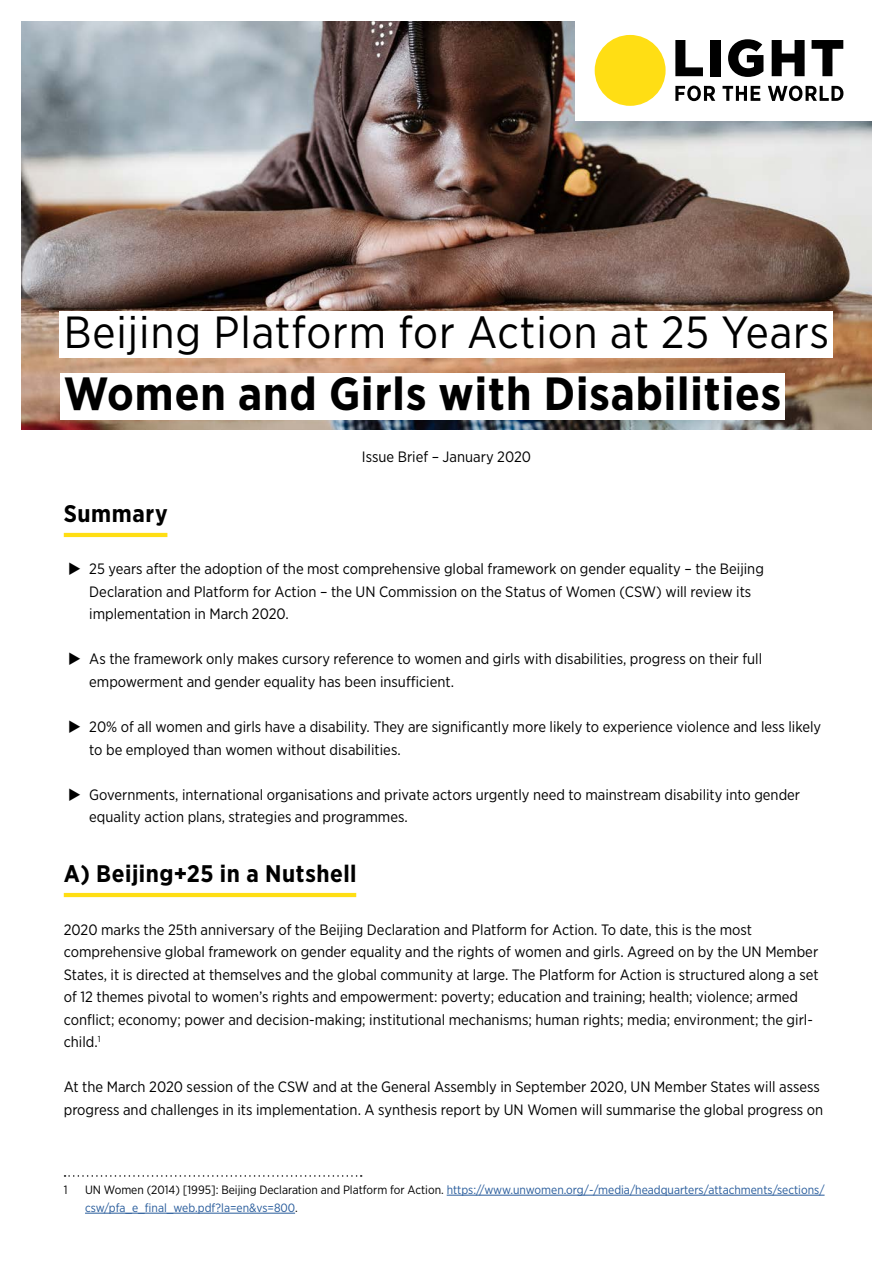
<style>
.page{position:relative;width:893px;height:1263px;background:#fff}
.page>*{position:absolute;margin:0;border:0;box-sizing:border-box;transform-origin:0 0}
.t1{font:700 46.5px "Gotham Narrow";letter-spacing:.02em;color:#000}
.t2{font:45px "Gotham Narrow";letter-spacing:.02em;color:#000}
.t3{font:700 24px "Gotham Narrow";letter-spacing:.025em;color:#000}
.t4{font:15px/22.5px "Gotham Narrow";color:#000}
.t5{font:12px/18px "Gotham Narrow";color:#275b9b}
.t6{font:12px "Gotham Narrow";color:#000}
.s1{color:#000}
</style>
<div class="page">
<img style="left:21px;top:21px;width:851px;height:408px">
<div style="left:60px;top:311px;width:772px;height:47px;background:#fff"></div>
<div style="left:60px;top:373px;width:724px;height:47px;background:#fff"></div>
<hr style="left:64px;top:533px;width:103px;height:4px;background:#ffde14">
<hr style="left:64px;top:893px;width:292px;height:4px;background:#ffde14">
<svg style="left:65px;top:1175px;width:297px;height:2px"></svg>
<hr style="left:447px;top:1195px;width:378px;height:1px;background:#275b9b">
<hr style="left:85px;top:1213px;width:210px;height:1px;background:#275b9b">
<div style="left:575px;top:20px;width:298px;height:100px;background:#fff"></div>
<div style="left:595px;top:35px;width:71px;height:71px;background:#ffde14;border-radius:50%"></div>
<svg style="left:675px;top:40px;width:28px;height:36px"></svg>
<div style="left:710px;top:40px;width:10px;height:36px;background:#000"></div>
<svg style="left:728px;top:39px;width:35px;height:38px"></svg>
<svg style="left:772px;top:40px;width:33px;height:36px"></svg>
<svg style="left:812px;top:40px;width:31px;height:36px"></svg>
<svg style="left:675px;top:86px;width:40px;height:15px"></svg>
<svg style="left:722px;top:86px;width:38px;height:15px"></svg>
<svg style="left:768px;top:86px;width:75px;height:15px"></svg>
<h2 class="t2" style="left:64px;top:305px;width:767px">Beijing Platform for Action at 25 Years</h2>
<h1 class="t1" style="left:64px;top:364px;width:719px">Women and Girls with Disabilities</h1>
<p class="t4" style="left:362px;top:445px;width:171px">Issue Brief – January 2020</p>
<h3 class="t3" style="left:64px;top:498px;width:106px">Summary</h3>
<p class="t4" style="left:89px;top:558px;width:676px">25 years after the adoption of the most comprehensive global framework on gender equality – the Beijing<br>Declaration and Platform for Action – the UN Commission on the Status of Women (CSW) will review its implementation in March 2020.</p>
<p class="t4" style="left:89px;top:648px;width:674px">As the framework only makes cursory reference to women and girls with disabilities, progress on their full empowerment and gender equality has been insufficient.</p>
<p class="t4" style="left:89px;top:715px;width:733px">20% of all women and girls have a disability. They are significantly more likely to experience violence and less likely to be employed than women without disabilities.</p>
<p class="t4" style="left:89px;top:783px;width:712px">Governments, international organisations and private actors urgently need to mainstream disability into gender equality action plans, strategies and programmes.</p>
<h3 class="t3" style="left:64px;top:858px;width:294px">A) Beijing+25 in a Nutshell</h3>
<p class="t4" style="left:64px;top:918px;width:756px">2020 marks the 25th anniversary of the Beijing Declaration and Platform for Action. To date, this is the most comprehensive global framework on gender equality and the rights of women and girls. Agreed on by the UN Member States, it is directed at themselves and the global community at large. The Platform for Action is structured along a set of 12 themes pivotal to women’s rights and empowerment: poverty; education and training; health; violence; armed conflict; economy; power and decision-making; institutional mechanisms; human rights; media; environment; the girl&shy;child.<sup>1</sup></p>
<p class="t4" style="left:64px;top:1075px;width:761px">At the March 2020 session of the CSW and at the General Assembly in September 2020, UN Member States will assess progress and challenges in its implementation. A synthesis report by UN Women will summarise the global progress on</p>
<p class="t6" style="left:64px;top:1182px;width:5px">1</p>
<p class="t5" style="left:85px;top:1180px;width:741px"><span class="s1">UN Women (2014) [1995]: Beijing Declaration and Platform for Action.</span> https://www.unwomen.org/-/media/headquarters/attachments/sections/ csw/pfa_e_final_web.pdf?la=en&amp;vs=800<span class="s1">.</span></p>
</div>
